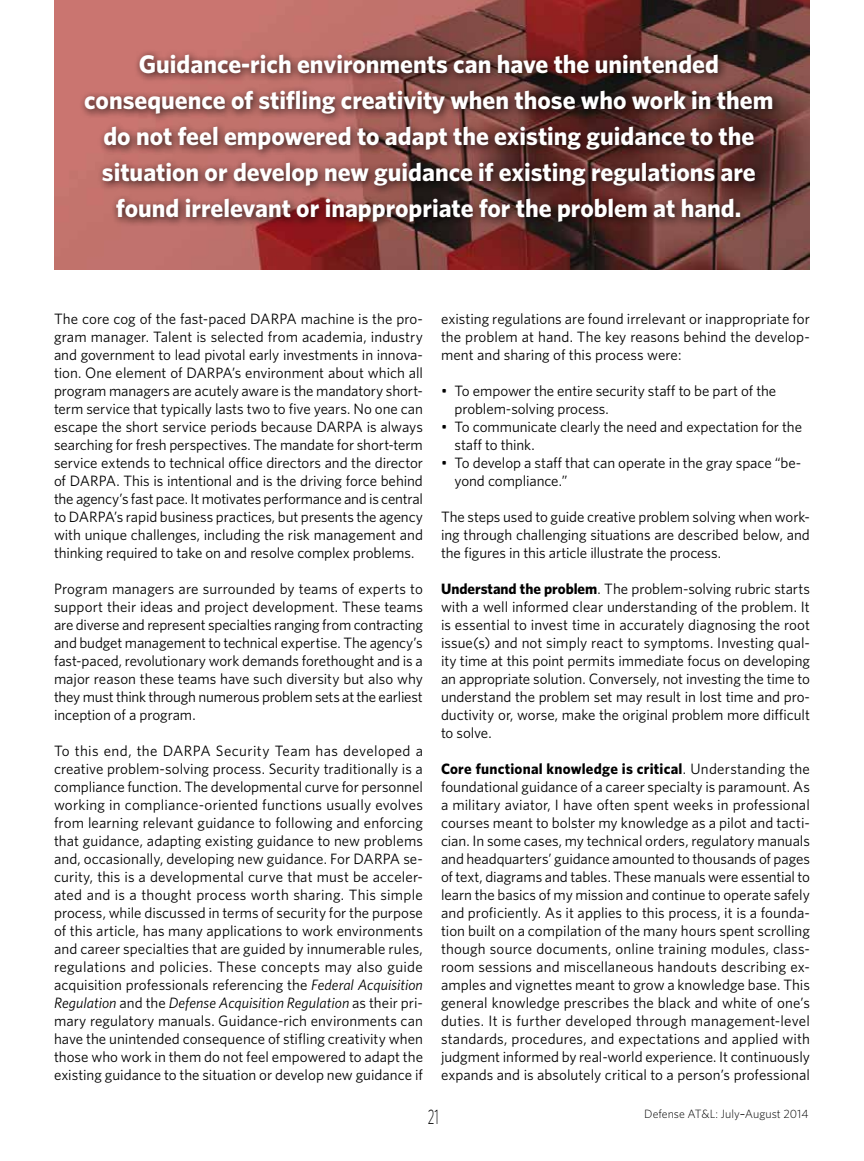
<style>
.page{position:relative;width:864px;height:1161px;background:#fff}
.page>*{position:absolute;margin:0;border:0;box-sizing:border-box;transform-origin:0 0}
.t1{font:700 25.5px/36px "Whitney";color:#fff;text-align:center}
.t2{font:300 21px "Whitney";color:#000;scale:.6 1}
.body_text{font:15px/18px "Whitney";letter-spacing:-.005em;color:#000;text-align:justify}
.t3{font:300 12px "Whitney";color:#000}
.s1{font-style:italic}
.s2{font-weight:700}
.s3{font-weight:400}
</style>
<div class="page">
<img style="left:54px;top:0;width:756px;height:270px">
<div style="left:79px;top:48px;width:704px;height:183px;background:#000;opacity:.75"></div>
<p class="t1" style="left:84px;top:45px;width:691px">Guidance-rich environments can have the unintended consequence of stifling creativity when those who work in them do not feel empowered to adapt the existing guidance to the situation or develop new guidance if existing regulations are found irrelevant or inappropriate for the problem at hand.</p>
<p class="body_text" style="left:54px;top:309px;width:371px">The core cog of the fast-paced DARPA machine is the pro&shy;gram manager. Talent is selected from academia, industry and government to lead pivotal early investments in innova&shy;tion. One element of DARPA’s environment about which all program managers are acutely aware is the mandatory short&shy;term service that typically lasts two to five years. No one can escape the short service periods because DARPA is always searching for fresh perspectives. The mandate for short-term service extends to technical office directors and the director of DARPA. This is intentional and is the driving force behind the agency’s fast pace. It motivates performance and is central to DARPA’s rapid business practices, but presents the agency with unique challenges, including the risk management and thinking required to take on and resolve complex problems.</p>
<p class="body_text" style="left:54px;top:579px;width:371px">Program managers are surrounded by teams of experts to support their ideas and project development. These teams are diverse and represent specialties ranging from contracting and budget management to technical expertise. The agency’s fast-paced, revolutionary work demands forethought and is a major reason these teams have such diversity but also why they must think through numerous problem sets at the earliest inception of a program.</p>
<p class="body_text" style="left:54px;top:741px;width:371px">To this end, the DARPA Security Team has developed a creative problem-solving process. Security traditionally is a compliance function. The developmental curve for personnel working in compliance-oriented functions usually evolves from learning relevant guidance to following and enforcing that guidance, adapting existing guidance to new problems and, occasionally, developing new guidance. For DARPA se&shy;curity, this is a developmental curve that must be acceler&shy;ated and is a thought process worth sharing. This simple process, while discussed in terms of security for the purpose of this article, has many applications to work environments and career specialties that are guided by innumerable rules, regulations and policies. These concepts may also guide acquisition professionals referencing the <span class="s1">Federal Acquisition Regulation</span> and the <span class="s1">Defense Acquisition Regulation</span> as their pri&shy;mary regulatory manuals. Guidance-rich environments can have the unintended consequence of stifling creativity when those who work in them do not feel empowered to adapt the existing guidance to the situation or develop new guidance if</p>
<p class="body_text" style="left:441px;top:309px;width:370px">existing regulations are found irrelevant or inappropriate for the problem at hand. The key reasons behind the develop&shy;ment and sharing of this process were:</p>
<p class="body_text" style="left:454px;top:381px;width:323px;text-indent:-14px">• To empower the entire security staff to be part of the problem-solving process.</p>
<p class="body_text" style="left:454px;top:417px;width:349px;text-indent:-14px">• To communicate clearly the need and expectation for the staff to think.</p>
<p class="body_text" style="left:454px;top:453px;width:348px;text-indent:-14px">• To develop a staff that can operate in the gray space “be&shy;yond compliance.”</p>
<p class="body_text" style="left:441px;top:507px;width:371px">The steps used to guide creative problem solving when work&shy;ing through challenging situations are described below, and the figures in this article illustrate the process.</p>
<p class="body_text" style="left:441px;top:579px;width:371px"><span class="s2">Understand the problem</span>. The problem-solving rubric starts with a well informed clear understanding of the problem. It is essential to invest time in accurately diagnosing the root issue(s) and not simply react to symptoms. Investing qual&shy;ity time at this point permits immediate focus on developing an appropriate solution. Conversely, not investing the time to understand the problem set may result in lost time and pro&shy;ductivity or, worse, make the original problem more difficult to solve.</p>
<p class="body_text" style="left:441px;top:759px;width:371px"><span class="s2">Core functional knowledge is critical</span>. Understanding the foundational guidance of a career specialty is paramount. As a military aviator, I have often spent weeks in professional courses meant to bolster my knowledge as a pilot and tacti&shy;cian. In some cases, my technical orders, regulatory manuals and headquarters’ guidance amounted to thousands of pages of text, diagrams and tables. These manuals were essential to learn the basics of my mission and continue to operate safely and proficiently. As it applies to this process, it is a founda&shy;tion built on a compilation of the many hours spent scrolling though source documents, online training modules, class&shy;room sessions and miscellaneous handouts describing ex&shy;amples and vignettes meant to grow a knowledge base. This general knowledge prescribes the black and white of one’s duties. It is further developed through management-level standards, procedures, and expectations and applied with judgment informed by real-world experience. It continuously expands and is absolutely critical to a person’s professional</p>
<h2 class="t2" style="left:428px;top:1102px;width:20px">21</h2>
<p class="t3" style="left:644px;top:1106px;width:166px">Defense AT&amp;L: July<span class="s3">–</span>August 2014</p>
</div>
